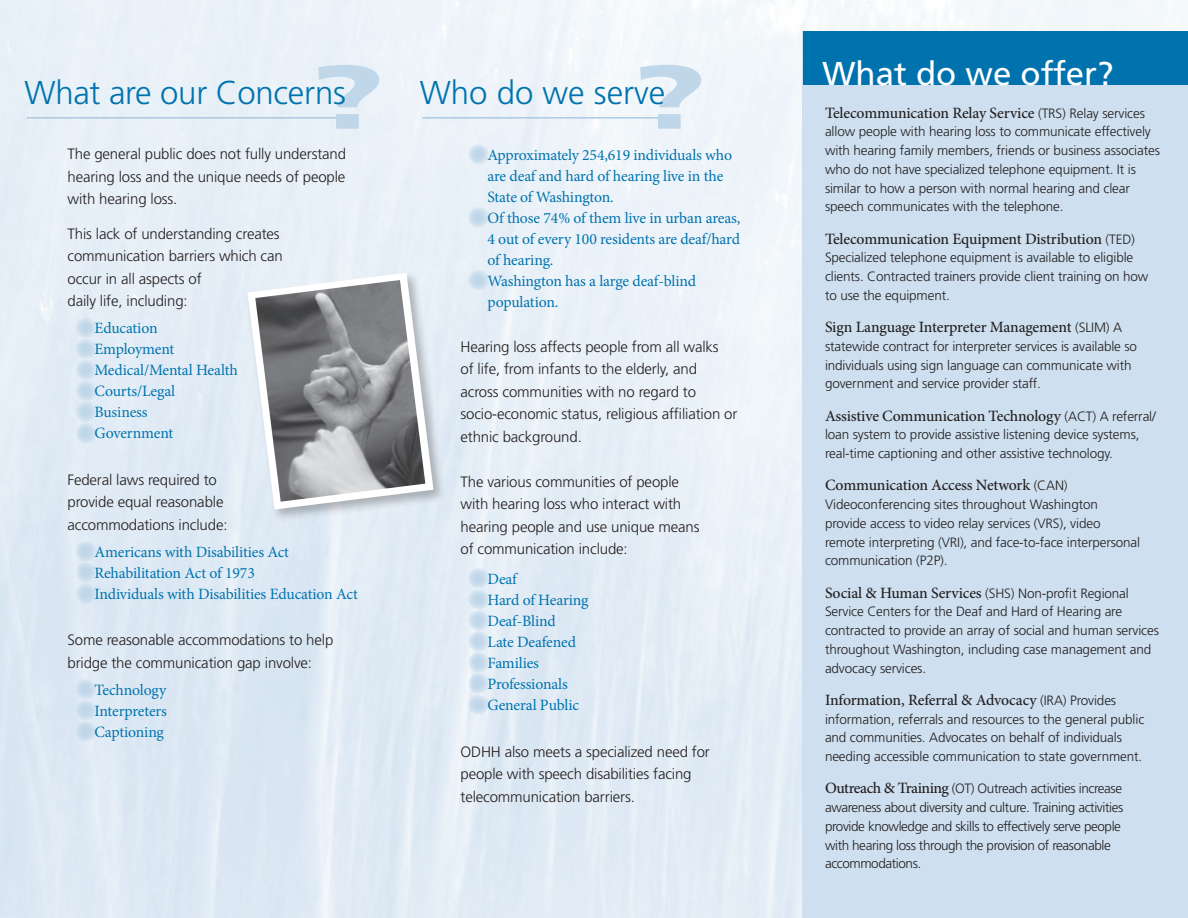
<style>
.page{position:relative;width:1188px;height:918px;background:#fff}
.page>*{position:absolute;margin:0;border:0;box-sizing:border-box;transform-origin:0 0}
.t1{font:900 90px "Frutiger LT Std";color:#c0d7ea;scale:1.5 1}
.t2{font:300 33px "Frutiger LT Std";letter-spacing:-.01em;color:#0073ae}
.t3{font:33px "Frutiger LT Std";color:#fff}
.t4{font:15.75px/21px "Minion Pro";letter-spacing:-.01em;color:#0073ae}
.t5{font:500 15.75px "Minion Pro";letter-spacing:-.01em;color:#231f20}
.t6{font:300 15px/22.5px "Frutiger LT Std";letter-spacing:-.01em;color:#231f20}
.t7{font:300 13.5px/18.8px "Frutiger LT Std";letter-spacing:-.01em;color:#231f20}
.t8{font:300 13.5px/18.8px "Frutiger LT Std";letter-spacing:-.03em;color:#231f20}
.s1{font-family:"Frutiger LT Std";font-weight:300;font-size:13.5px}
.s2{font-family:"Minion Pro";font-weight:500;font-size:15.75px}
</style>
<div class="page">
<div style="left:802px;top:31px;width:386px;height:887px;background:#cedfef"></div>
<hr style="left:422px;top:118px;width:253px;height:1px;background:#89b5d8">
<div style="left:245px;top:270px;width:202px;height:253px;background:#231f20;opacity:.3"></div>
<svg style="left:248px;top:273px;width:186px;height:237px;background:#e0e7ee"></svg>
<img style="left:255px;top:280px;width:170px;height:222px">
<hr style="left:27px;top:118px;width:329px;height:1px;background:#89b5d8">
<div style="left:76px;top:318px;width:20px;height:20px;background:linear-gradient(to right,#c9dcec,#cfe0ef);border-radius:50%"></div>
<div style="left:76px;top:339px;width:20px;height:20px;background:linear-gradient(to right,#c9dded,#cedfef);border-radius:50%"></div>
<div style="left:76px;top:360px;width:20px;height:20px;background:linear-gradient(to right,#c9dded,#cee0ef);border-radius:50%"></div>
<div style="left:76px;top:381px;width:20px;height:20px;background:linear-gradient(to right,#cadded,#cddfee);border-radius:50%"></div>
<div style="left:76px;top:402px;width:20px;height:20px;background:linear-gradient(to right,#cadded,#cedfee);border-radius:50%"></div>
<svg style="left:76px;top:423px;width:20px;height:21px"></svg>
<div style="left:804px;top:31px;width:384px;height:54px;background:#0073ae"></div>
<div style="left:76px;top:541px;width:20px;height:21px;background:#cadded;border-radius:50%"></div>
<div style="left:76px;top:562px;width:20px;height:21px;background:linear-gradient(to right,#cadded,#ccdeee);border-radius:50%"></div>
<div style="left:76px;top:584px;width:20px;height:20px;background:linear-gradient(to right,#cadded,#cbdeee);border-radius:50%"></div>
<div style="left:76px;top:679px;width:20px;height:20px;background:linear-gradient(to right,#c7dbec,#cfe0ef);border-radius:50%"></div>
<div style="left:76px;top:700px;width:20px;height:20px;background:linear-gradient(to right,#c6dbec,#cee0ee);border-radius:50%"></div>
<div style="left:76px;top:721px;width:20px;height:21px;background:#cadded;border-radius:50%"></div>
<svg style="left:468px;top:568px;width:21px;height:21px"></svg>
<svg style="left:468px;top:589px;width:21px;height:21px"></svg>
<svg style="left:468px;top:610px;width:21px;height:21px"></svg>
<svg style="left:468px;top:631px;width:21px;height:21px"></svg>
<svg style="left:468px;top:652px;width:21px;height:21px"></svg>
<svg style="left:468px;top:673px;width:21px;height:21px"></svg>
<svg style="left:468px;top:694px;width:21px;height:21px"></svg>
<svg style="left:468px;top:144px;width:21px;height:21px"></svg>
<svg style="left:468px;top:207px;width:21px;height:21px"></svg>
<svg style="left:468px;top:270px;width:21px;height:21px"></svg>
<p class="t1" style="left:310px;top:43px;width:52px">?</p>
<p class="t2" style="left:25px;top:74px;width:323px">What are our Concerns</p>
<p class="t6" style="left:68px;top:143px;width:280px;text-align:justify">The general public does not fully understand hearing loss and the unique needs of people with hearing loss.</p>
<p class="t6" style="left:68px;top:223px;width:217px">This lack of understanding creates communication barriers which can occur in all aspects of<br>daily life, including:</p>
<p class="t4" style="left:94px;top:318px;width:65px">Education</p>
<p class="t4" style="left:94px;top:339px;width:81px">Employment</p>
<p class="t4" style="left:94px;top:360px;width:145px">Medical/Mental Health</p>
<p class="t4" style="left:94px;top:381px;width:82px">Courts/Legal</p>
<p class="t4" style="left:94px;top:402px;width:55px">Business</p>
<p class="t4" style="left:94px;top:423px;width:80px">Government</p>
<p class="t6" style="left:68px;top:469px;width:162px">Federal laws required to provide equal reasonable accommodations include:</p>
<p class="t4" style="left:94px;top:542px;width:196px">Americans with Disabilities Act</p>
<p class="t4" style="left:94px;top:563px;width:162px">Rehabilitation Act of 1973</p>
<p class="t4" style="left:94px;top:584px;width:265px">Individuals with Disabilities Education Act</p>
<p class="t6" style="left:68px;top:629px;width:267px">Some reasonable accommodations to help bridge the communication gap involve:</p>
<p class="t4" style="left:94px;top:680px;width:73px">Technology</p>
<p class="t4" style="left:94px;top:701px;width:74px">Interpreters</p>
<p class="t4" style="left:94px;top:722px;width:71px">Captioning</p>
<p class="t1" style="left:632px;top:43px;width:52px">?</p>
<p class="t2" style="left:420px;top:74px;width:247px">Who do we serve</p>
<p class="t4" style="left:488px;top:144px;width:246px">Approximately 254,619 individuals who</p>
<p class="t4" style="left:488px;top:165px;width:237px">are deaf and hard of hearing live in the<br>State of Washington.</p>
<p class="t4" style="left:488px;top:207px;width:254px;text-align:justify">Of those 74% of them live in urban areas, 4 out of every 100 residents are deaf/hard of hearing.</p>
<p class="t4" style="left:488px;top:270px;width:210px">Washington has a large deaf-blind population.</p>
<p class="t6" style="left:460px;top:335px;width:278px">Hearing loss affects people from all walks<br>of life, from infants to the elderly, and across communities with no regard to socio-economic status, religious affiliation or ethnic background.</p>
<p class="t6" style="left:460px;top:470px;width:241px">The various communities of people with hearing loss who interact with hearing people and use unique means of communication include:</p>
<p class="t4" style="left:488px;top:569px;width:31px">Deaf</p>
<p class="t4" style="left:488px;top:590px;width:103px">Hard of Hearing</p>
<p class="t4" style="left:488px;top:611px;width:70px">Deaf-Blind</p>
<p class="t4" style="left:488px;top:632px;width:90px">Late Deafened</p>
<p class="t4" style="left:488px;top:653px;width:53px">Families</p>
<p class="t4" style="left:488px;top:674px;width:82px">Professionals</p>
<p class="t4" style="left:488px;top:695px;width:93px">General Public</p>
<p class="t6" style="left:460px;top:740px;width:251px">ODHH also meets a specialized need for people with speech disabilities facing telecommunication barriers.</p>
<p class="t3" style="left:823px;top:54px;width:292px">What do we offer?</p>
<p class="t5" style="left:825px;top:102px;width:321px">Telecommunication Relay Service <span class="s1">(TRS) Relay services</span></p>
<p class="t7" style="left:825px;top:123px;width:336px">allow people with hearing loss to communicate effectively with hearing family members, friends or business associates who do not have specialized telephone equipment. It is similar to how a person with normal hearing and clear speech communicates with the telephone.</p>
<p class="t5" style="left:825px;top:228px;width:312px">Telecommunication Equipment Distribution <span class="s1">(TED)</span></p>
<p class="t7" style="left:825px;top:249px;width:325px">Specialized telephone equipment is available to eligible clients. Contracted trainers provide client training on how to use the equipment.</p>
<p class="t5" style="left:825px;top:317px;width:299px">Sign Language Interpreter Management <span class="s1">(SLIM) A</span></p>
<p class="t7" style="left:825px;top:337px;width:314px">statewide contract for interpreter services is available so individuals using sign language can communicate with government and service provider staff.</p>
<p class="t5" style="left:825px;top:405px;width:332px">Assistive Communication Technology <span class="s1">(ACT) A referral/</span></p>
<p class="t7" style="left:825px;top:426px;width:316px">loan system to provide assistive listening device systems, real-time captioning and other assistive technology.</p>
<p class="t5" style="left:825px;top:475px;width:244px">Communication Access Network <span class="s1">(CAN)</span></p>
<p class="t7" style="left:825px;top:495px;width:317px">Videoconferencing sites throughout Washington provide access to video relay services (VRS), video remote interpreting (VRI), and face-to-face interpersonal communication (P2P).</p>
<p class="t7" style="left:825px;top:584px;width:335px"><span class="s2">Social &amp; Human Services</span> (SHS) Non-profit Regional Service Centers for the Deaf and Hard of Hearing are contracted to provide an array of social and human services throughout Washington, including case management and advocacy services.</p>
<p class="t5" style="left:825px;top:689px;width:293px">Information, Referral &amp; Advocacy <span class="s1">(IRA) Provides</span></p>
<p class="t7" style="left:825px;top:710px;width:321px">information, referrals and resources to the general public and communities. Advocates on behalf of individuals needing accessible communication to state government.</p>
<p class="t8" style="left:825px;top:780px;width:300px"><span class="s2">Outreach &amp; Training</span> (OT) Outreach activities increase awareness about diversity and culture. Training activities provide knowledge and skills to effectively serve people with hearing loss through the provision of reasonable accommodations.</p>
</div>
